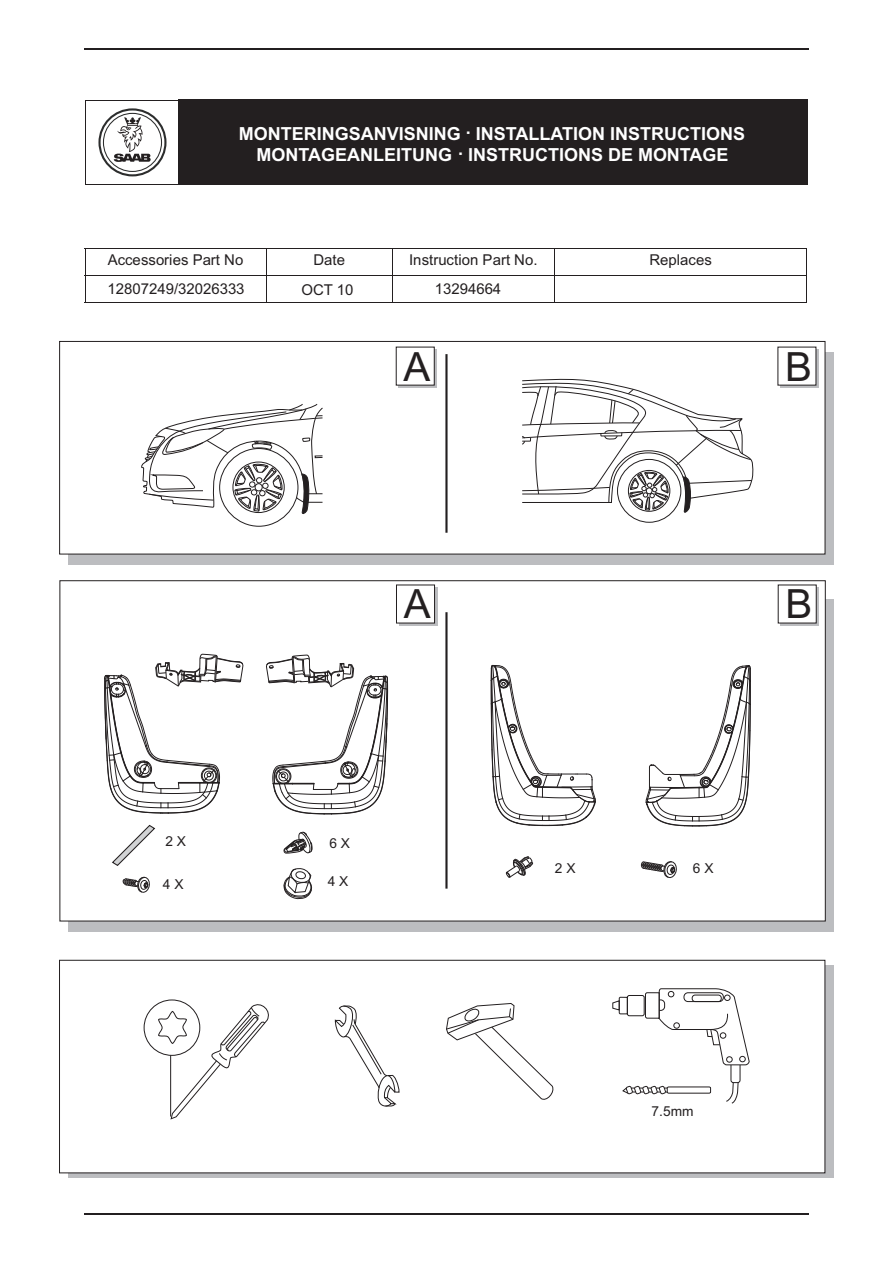
<style>
.page{position:relative;width:893px;height:1263px;background:#fff}
.page>*{position:absolute;margin:0;border:0;box-sizing:border-box;transform-origin:0 0}
.t1{font:40.2px "Arial";color:#231f20}
.t2{font:700 18px/21px "Arial";color:#fff;text-align:center}
.t3{font:15px "Arial";color:#231f20}
.t4{font:13.8px "Arial";color:#231f20}
</style>
<div class="page">
<hr style="left:85px;top:1213px;width:724px;height:2px;background:#231f20">
<hr style="left:85px;top:48px;width:724px;height:2px;background:#231f20">
<svg style="left:98px;top:108px;width:68px;height:68px"></svg>
<hr style="left:85px;top:100px;width:95px;height:1px;background:#231f20">
<hr style="left:85px;top:184px;width:95px;height:1px;background:#231f20">
<hr style="left:85px;top:100px;width:1px;height:85px;background:#231f20">
<div style="left:179px;top:100px;width:629px;height:85px;background:#231f20"></div>
<hr style="left:85px;top:249px;width:1px;height:54px;background:#231f20">
<hr style="left:266px;top:249px;width:1px;height:54px;background:#231f20">
<hr style="left:392px;top:249px;width:1px;height:54px;background:#231f20">
<hr style="left:554px;top:249px;width:1px;height:54px;background:#231f20">
<hr style="left:806px;top:249px;width:1px;height:54px;background:#231f20">
<hr style="left:85px;top:249px;width:722px;height:1px;background:#231f20">
<hr style="left:85px;top:276px;width:722px;height:1px;background:#231f20">
<hr style="left:85px;top:303px;width:722px;height:1px;background:#231f20">
<div style="left:68px;top:352px;width:765px;height:213px;background:#bcbdc0"></div>
<div style="left:59px;top:341px;width:767px;height:214px;background:#fff"></div>
<div style="left:781px;top:350px;width:38px;height:38px;background:linear-gradient(to right,#bcbdc0,#bcbdc0)"></div>
<svg style="left:778px;top:347px;width:38px;height:38px"></svg>
<div style="left:399px;top:350px;width:38px;height:38px;background:#bcbdc0"></div>
<svg style="left:396px;top:347px;width:39px;height:39px;background:#ebebeb"></svg>
<svg style="left:521px;top:378px;width:233px;height:148px;background:#e9e9e9"></svg>
<hr style="left:445px;top:354px;width:3px;height:179px;background:#231f20">
<svg style="left:141px;top:386px;width:183px;height:130px;background:#e4e4e4"></svg>
<div style="left:68px;top:599px;width:766px;height:333px;background:#bcbdc0"></div>
<div style="left:59px;top:580px;width:767px;height:342px;background:#fff"></div>
<hr style="left:445px;top:612px;width:3px;height:277px;background:#231f20">
<svg style="left:491px;top:665px;width:105px;height:161px;background:#e6e5e5"></svg>
<svg style="left:646px;top:665px;width:105px;height:162px;background:#e5e4e4"></svg>
<svg style="left:640px;top:861px;width:37px;height:17px"></svg>
<svg style="left:505px;top:852px;width:29px;height:27px"></svg>
<div style="left:399px;top:588px;width:38px;height:38px;background:linear-gradient(to right,#bdbec1,#babbbe)"></div>
<svg style="left:396px;top:585px;width:39px;height:38px"></svg>
<div style="left:781px;top:588px;width:38px;height:38px;background:linear-gradient(to right,#bcbdc0,#bcbdc0)"></div>
<svg style="left:778px;top:585px;width:38px;height:38px"></svg>
<svg style="left:111px;top:824px;width:45px;height:43px;background:#ebebeb"></svg>
<svg style="left:283px;top:832px;width:29px;height:21px"></svg>
<svg style="left:265px;top:655px;width:123px;height:160px;background:#dfdfdf"></svg>
<svg style="left:104px;top:654px;width:140px;height:160px;background:#e3e2e3"></svg>
<svg style="left:123px;top:876px;width:27px;height:17px"></svg>
<svg style="left:283px;top:868px;width:29px;height:31px"></svg>
<svg style="left:68px;top:965px;width:765px;height:212px;background:#afafb2"></svg>
<svg style="left:59px;top:960px;width:766px;height:213px"></svg>
<svg style="left:446px;top:1003px;width:109px;height:99px"></svg>
<svg style="left:612px;top:988px;width:137px;height:116px"></svg>
<svg style="left:158px;top:1000px;width:114px;height:120px"></svg>
<hr style="left:170px;top:1055px;width:1px;height:61px;background:#231f20">
<svg style="left:335px;top:1004px;width:64px;height:104px"></svg>
<p class="t2" style="left:239px;top:125px;width:508px">MONTERINGSANVISNING · INSTALLATION INSTRUCTIONS<br>MONTAGEANLEITUNG · INSTRUCTIONS DE MONTAGE</p>
<p class="t3" style="left:108px;top:254px;width:137px">Accessories Part No</p>
<p class="t3" style="left:313px;top:254px;width:33px">Date</p>
<p class="t3" style="left:409px;top:254px;width:130px">Instruction Part No.</p>
<p class="t3" style="left:649px;top:254px;width:64px">Replaces</p>
<p class="t3" style="left:108px;top:283px;width:139px">12807249/32026333</p>
<p class="t3" style="left:301px;top:284px;width:54px">OCT 10</p>
<p class="t3" style="left:435px;top:283px;width:68px">13294664</p>
<h1 class="t1" style="left:403px;top:351px;width:28px">A</h1>
<h1 class="t1" style="left:785px;top:351px;width:28px">B</h1>
<h1 class="t1" style="left:404px;top:589px;width:28px">A</h1>
<h1 class="t1" style="left:785px;top:589px;width:28px">B</h1>
<p class="t4" style="left:165px;top:836px;width:22px">2 X</p>
<p class="t4" style="left:329px;top:838px;width:22px">6 X</p>
<p class="t4" style="left:163px;top:879px;width:22px">4 X</p>
<p class="t4" style="left:328px;top:876px;width:22px">4 X</p>
<p class="t4" style="left:555px;top:862px;width:22px">2 X</p>
<p class="t4" style="left:693px;top:863px;width:22px">6 X</p>
<p class="t4" style="left:652px;top:1106px;width:43px">7.5mm</p>
</div>
